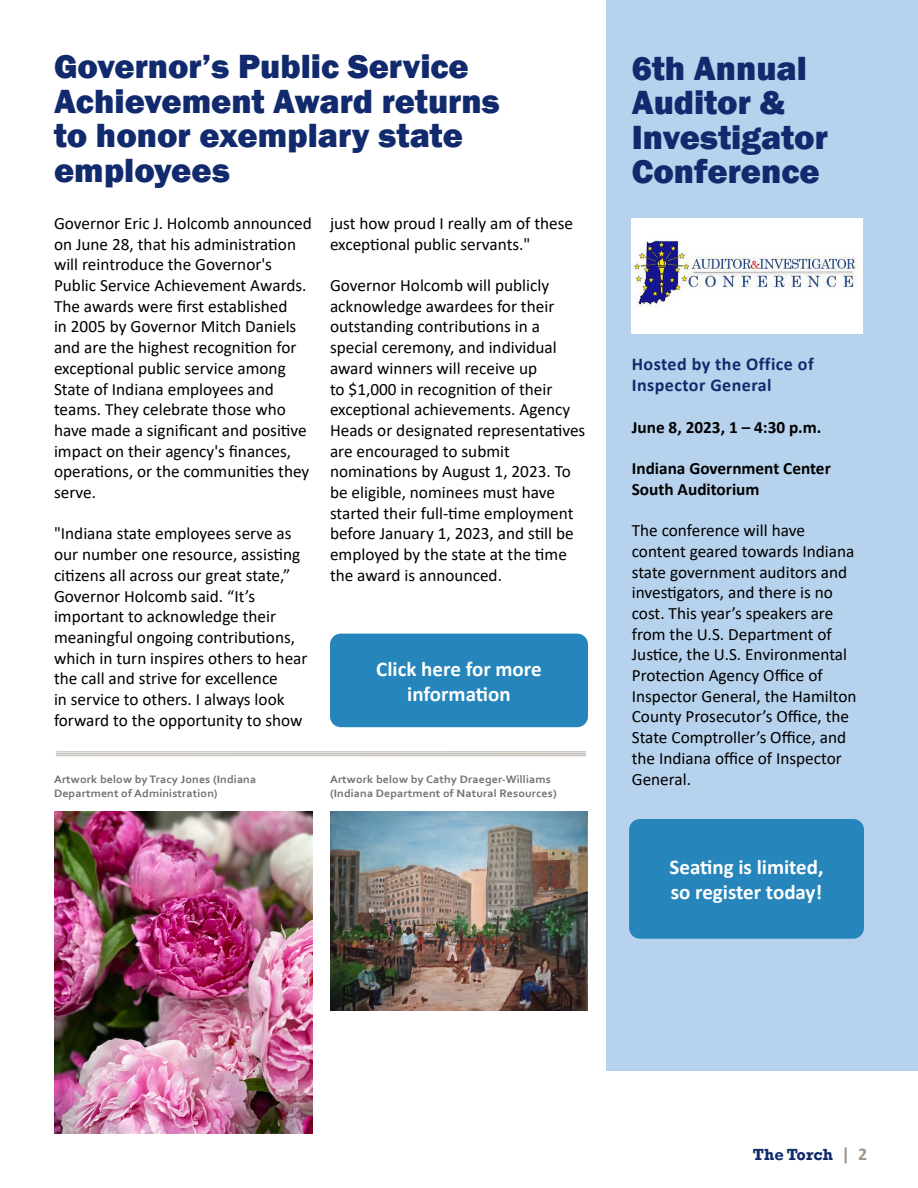
<style>
.page{position:relative;width:918px;height:1188px;background:#fff}
.page>*{position:absolute;margin:0;border:0;box-sizing:border-box;transform-origin:0 0}
.t1{font:800 34.5px/34.5px "Franklin Gothic";color:#112a6d}
.t2{font:700 21px/25.2px "Calibri";color:#fff}
.t3{font:700 18px/21.6px "Calibri";letter-spacing:.025em;color:#112a6d}
.t4{font:17.25px/20.7px "Calibri";color:#000}
.t5{font:700 17.25px/20.7px "Calibri";color:#000}
.t6{font:700 16.5px "Rockwell";color:#112a6d}
.t7{font:700 11.25px/14.4px "Corbel";letter-spacing:.01em;color:#6f7073;scale:1.06 1}
.s1{font-family:"Calibri";font-size:18px;color:#a2958a}
</style>
<div class="page">
<div style="left:606px;top:0;width:312px;height:1071px;background:#b7d2ec"></div>
<div style="left:629px;top:819px;width:235px;height:120px;background:#2685bb;border-radius:11px"></div>
<img style="left:632px;top:218px;width:231px;height:116px">
<div style="left:330px;top:634px;width:258px;height:93px;background:#2685bb;border-radius:11px"></div>
<hr style="left:56px;top:755px;width:530px;height:1px;background:#b7b1a9">
<hr style="left:56px;top:753px;width:530px;height:1px;background:#b7b1a9">
<hr style="left:56px;top:752px;width:530px;height:1px;background:#b7b1a9">
<img style="left:330px;top:811px;width:258px;height:200px">
<img style="left:54px;top:811px;width:258px;height:323px">
<h1 class="t1" style="left:54px;top:49px;width:447px">Governor’s Public Service<br>Achievement Award returns to honor exemplary state employees</h1>
<p class="t4" style="left:330px;top:212px;width:245px">just how proud I really am of these exceptional public servants."</p>
<p class="t4" style="left:330px;top:275px;width:257px">Governor Holcomb will publicly acknowledge awardees for their outstanding contributions in a special ceremony, and individual award winners will receive up<br>to $1,000 in recognition of their exceptional achievements. Agency<br>Heads or designated representatives are encouraged to submit nominations by August 1, 2023. To be eligible, nominees must have started their full-time employment before January 1, 2023, and still be employed by the state at the time the award is announced.</p>
<p class="t4" style="left:54px;top:212px;width:259px">Governor Eric J. Holcomb announced on June 28, that his administration will reintroduce the Governor's<br>Public Service Achievement Awards.<br>The awards were first established<br>in 2005 by Governor Mitch Daniels and are the highest recognition for exceptional public service among<br>State of Indiana employees and teams. They celebrate those who have made a significant and positive impact on their agency's finances, operations, or the communities they serve.</p>
<p class="t4" style="left:54px;top:523px;width:255px">"Indiana state employees serve as our number one resource, assisting citizens all across our great state,” Governor Holcomb said. “It’s important to acknowledge their meaningful ongoing contributions, which in turn inspires others to hear the call and strive for excellence<br>in service to others. I always look forward to the opportunity to show</p>
<p class="t2" style="left:376px;top:656px;width:167px;text-align:center">Click here for more information</p>
<p class="t7" style="left:54px;top:772px;width:192px">Artwork below by Tracy Jones (Indiana<br>Department of Administration)</p>
<p class="t7" style="left:330px;top:772px;width:215px">Artwork below by Cathy Draeger-Williams (Indiana Department of Natural Resources)</p>
<h1 class="t1" style="left:632px;top:51px;width:198px">6th Annual<br>Auditor &amp;<br>Investigator<br>Conference</h1>
<p class="t3" style="left:632px;top:353px;width:183px">Hosted by the Office of<br>Inspector General</p>
<p class="t5" style="left:632px;top:416px;width:191px">June 8, 2023, 1 – 4:30 p.m.</p>
<p class="t5" style="left:632px;top:458px;width:200px">Indiana Government Center<br>South Auditorium</p>
<p class="t4" style="left:632px;top:520px;width:226px">The conference will have content geared towards Indiana state government auditors and investigators, and there is no cost. This year’s speakers are from the U.S. Department of<br>Justice, the U.S. Environmental<br>Protection Agency Office of<br>Inspector General, the Hamilton<br>County Prosecutor’s Office, the<br>State Comptroller’s Office, and the Indiana office of Inspector<br>General.</p>
<p class="t2" style="left:670px;top:854px;width:156px">Seating is limited, so register today!</p>
<p class="t6" style="left:753px;top:1144px;width:116px">The Torch <span class="s1">| 2</span></p>
</div>
